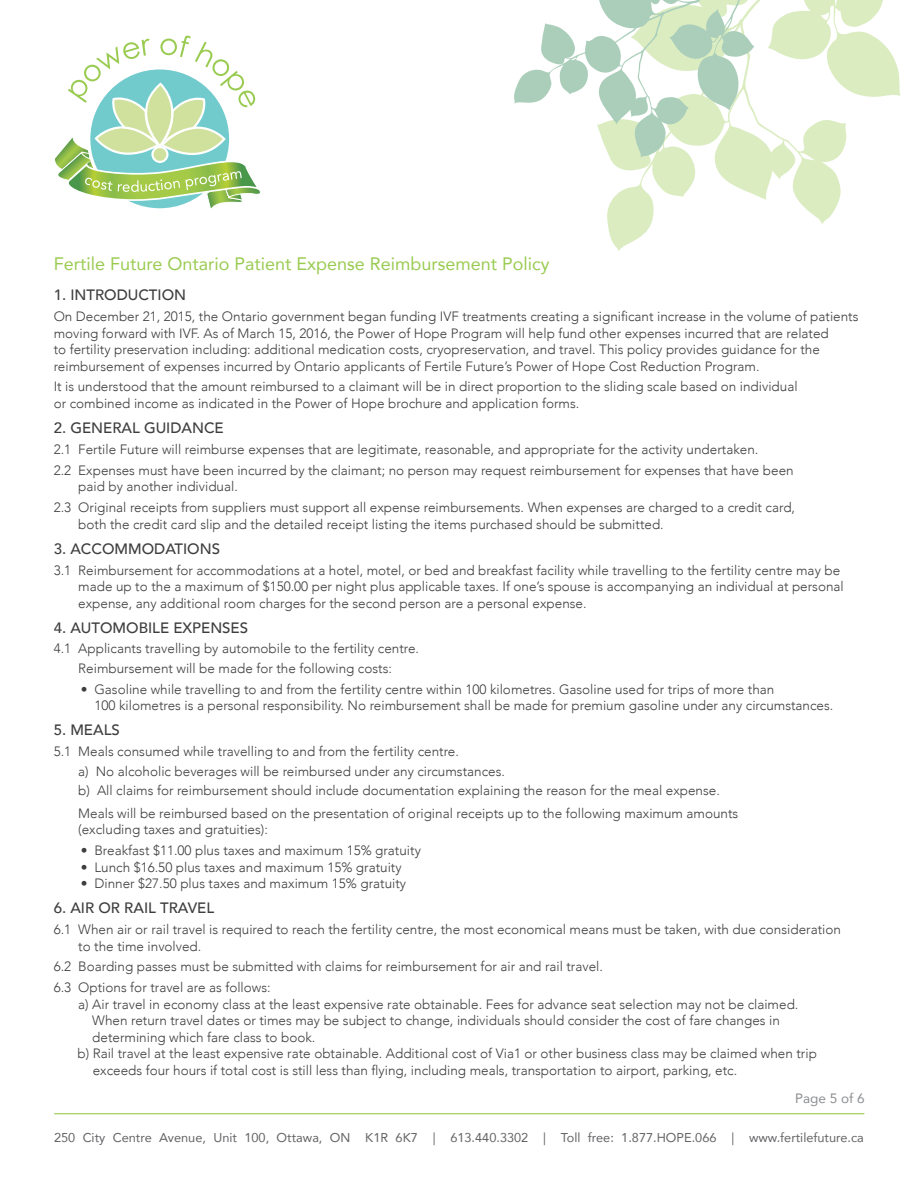
<style>
.page{position:relative;width:918px;height:1188px;background:#fff}
.page>*{position:absolute;margin:0;border:0;box-sizing:border-box;transform-origin:0 0}
.t1{font:18px "Avenir";color:#99cb50}
.t2{font:500 15px "Avenir";color:#3e3e3f}
.t3{font:300 13.5px/16.5px "Avenir";color:#3e3e3f}
.t4{font:13.5px "Avenir";color:#8a8c8f}
.t5{font:12.75px "Avenir";color:#636366}
</style>
<div class="page">
<svg style="left:514px;top:0;width:387px;height:251px"></svg>
<svg style="left:55px;top:36px;width:206px;height:173px"></svg>
<hr style="left:55px;top:1113px;width:809px;height:1px;background:#99cb50">
<h1 class="t1" style="left:54px;top:250px;width:497px">Fertile Future Ontario Patient Expense Reimbursement Policy</h1>
<p class="t2" style="left:54px;top:282px;width:134px">1. INTRODUCTION</p>
<p class="t3" style="left:54px;top:308px;width:806px">On December 21, 2015, the Ontario government began funding IVF treatments creating a significant increase in the volume of patients moving forward with IVF. As of March 15, 2016, the Power of Hope Program will help fund other expenses incurred that are related<br>to fertility preservation including: additional medication costs, cryopreservation, and travel. This policy provides guidance for the reimbursement of expenses incurred by Ontario applicants of Fertile Future’s Power of Hope Cost Reduction Program.</p>
<p class="t3" style="left:54px;top:379px;width:745px">It is understood that the amount reimbursed to a claimant will be in direct proportion to the sliding scale based on individual or combined income as indicated in the Power of Hope brochure and application forms.</p>
<p class="t2" style="left:54px;top:415px;width:172px">2. GENERAL GUIDANCE</p>
<p class="t3" style="left:54px;top:439px;width:741px;line-height:20.9px">2.1 Fertile Future will reimburse expenses that are legitimate, reasonable, and appropriate for the activity undertaken.<br>2.2 Expenses must have been incurred by the claimant; no person may request reimbursement for expenses that have been</p>
<p class="t3" style="left:54px;top:476px;width:743px;line-height:20.9px;text-indent:25px">paid by another individual.<br>2.3 Original receipts from suppliers must support all expense reimbursements. When expenses are charged to a credit card,</p>
<p class="t3" style="left:78px;top:516px;width:587px">both the credit card slip and the detailed receipt listing the items purchased should be submitted.</p>
<p class="t2" style="left:54px;top:535px;width:168px">3. ACCOMMODATIONS</p>
<p class="t3" style="left:78px;top:562px;width:767px;text-indent:-25px">3.1 Reimbursement for accommodations at a hotel, motel, or bed and breakfast facility while travelling to the fertility centre may be made up to the a maximum of $150.00 per night plus applicable taxes. If one’s spouse is accompanying an individual at personal expense, any additional room charges for the second person are a personal expense.</p>
<p class="t2" style="left:54px;top:614px;width:196px">4. AUTOMOBILE EXPENSES</p>
<p class="t3" style="left:54px;top:639px;width:367px;line-height:19.5px;text-align:center">4.1 Applicants travelling by automobile to the fertility centre.<br>Reimbursement will be made for the following costs:</p>
<p class="t3" style="left:94px;top:681px;width:740px;text-indent:-14px">• Gasoline while travelling to and from the fertility centre within 100 kilometres. Gasoline used for trips of more than<br>100 kilometres is a personal responsibility. No reimbursement shall be made for premium gasoline under any circumstances.</p>
<p class="t2" style="left:54px;top:717px;width:68px">5. MEALS</p>
<p class="t3" style="left:78px;top:742px;width:643px;line-height:19.5px;text-indent:-25px">5.1 Meals consumed while travelling to and from the fertility centre.<br>a) No alcoholic beverages will be reimbursed under any circumstances.<br>b) All claims for reimbursement should include documentation explaining the reason for the meal expense.</p>
<p class="t3" style="left:78px;top:805px;width:662px">Meals will be reimbursed based on the presentation of original receipts up to the following maximum amounts (excluding taxes and gratuities):</p>
<p class="t3" style="left:81px;top:842px;width:342px">• Breakfast $11.00 plus taxes and maximum 15% gratuity</p>
<p class="t3" style="left:81px;top:859px;width:323px">• Lunch $16.50 plus taxes and maximum 15% gratuity</p>
<p class="t3" style="left:81px;top:875px;width:327px">• Dinner $27.50 plus taxes and maximum 15% gratuity</p>
<p class="t2" style="left:54px;top:895px;width:162px">6. AIR OR RAIL TRAVEL</p>
<p class="t3" style="left:78px;top:921px;width:764px;text-indent:-25px">6.1 When air or rail travel is required to reach the fertility centre, the most economical means must be taken, with due consideration to the time involved.</p>
<p class="t3" style="left:54px;top:956px;width:551px;line-height:20.9px">6.2 Boarding passes must be submitted with claims for reimbursement for air and rail travel.<br>6.3 Options for travel are as follows:</p>
<p class="t3" style="left:78px;top:996px;width:722px">a) Air travel in economy class at the least expensive rate obtainable. Fees for advance seat selection may not be claimed.</p>
<p class="t3" style="left:92px;top:1012px;width:689px">When return travel dates or times may be subject to change, individuals should consider the cost of fare changes in</p>
<p class="t3" style="left:92px;top:1029px;width:225px">determining which fare class to book.</p>
<p class="t3" style="left:77px;top:1045px;width:741px">b) Rail travel at the least expensive rate obtainable. Additional cost of Via1 or other business class may be claimed when trip</p>
<p class="t3" style="left:93px;top:1062px;width:646px">exceeds four hours if total cost is still less than flying, including meals, transportation to airport, parking, etc.</p>
<p class="t4" style="left:795px;top:1088px;width:71px">Page 5 of 6</p>
<p class="t5" style="left:54px;top:1128px;width:811px">250 City Centre Avenue, Unit 100, Ottawa, ON K1R 6K7 | 613.440.3302 | Toll free: 1.877.HOPE.066 | www.fertilefuture.ca</p>
</div>
